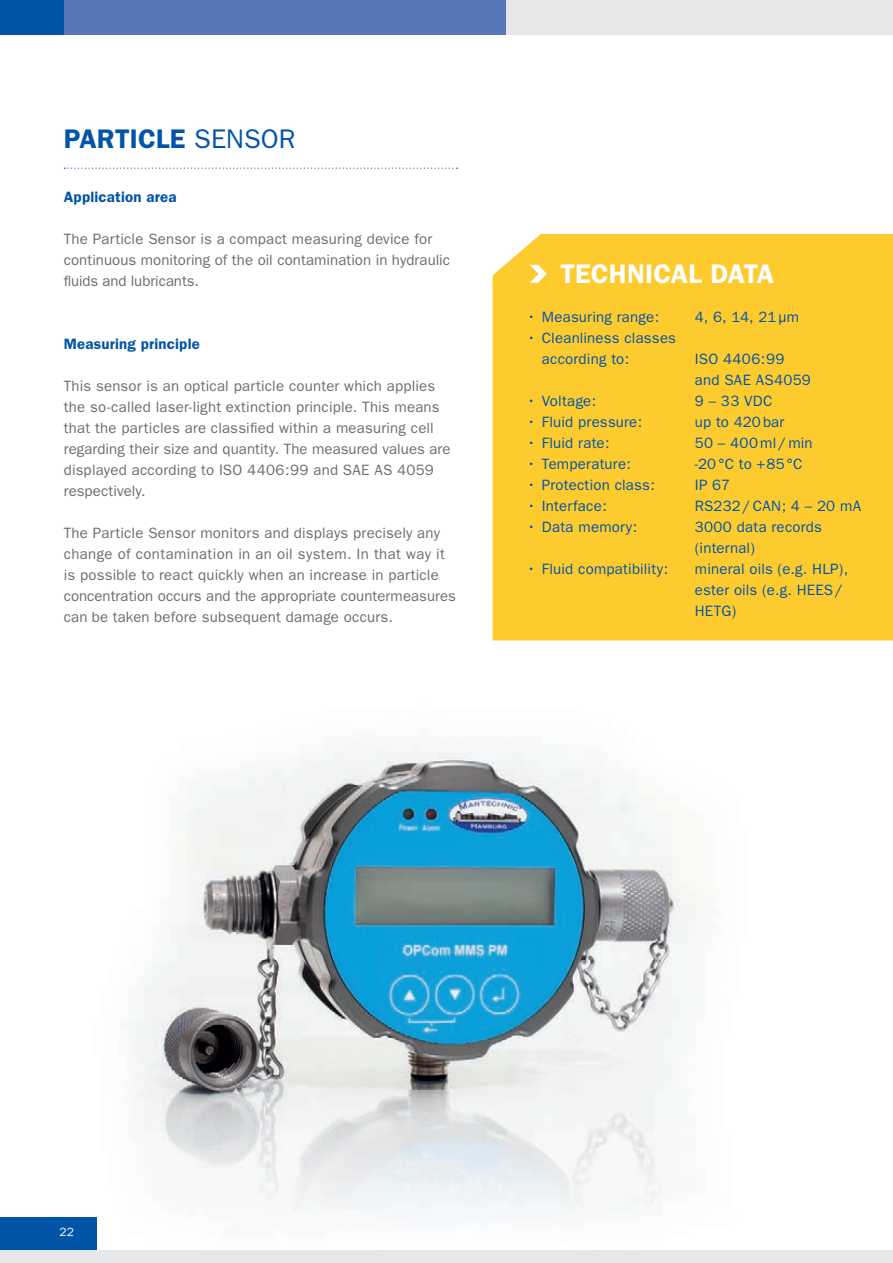
<style>
.page{position:relative;width:893px;height:1263px;background:#fff}
.page>*{position:absolute;margin:0;border:0;box-sizing:border-box;transform-origin:0 0}
.t1{font:600 27px "Franklin Gothic";letter-spacing:.005em;color:#0154a6}
.t2{font:600 27px "Franklin Gothic";letter-spacing:.005em;color:#fff}
.t3{font:15px/21px "Franklin Gothic";letter-spacing:.01em;color:#6c6d70}
.t4{font:15px/21px "Franklin Gothic";letter-spacing:.015em;color:#0154a6}
.t5{font:600 15px "Franklin Gothic";letter-spacing:.015em;color:#0154a6}
.t6{font:12px "Franklin Gothic";color:#fff}
.s1{font-weight:400}
</style>
<div class="page">
<img style="left:96px;top:742px;width:602px;height:508px">
<div style="left:0;top:1217px;width:96px;height:46px;background:#0154a6"></div>
<div style="left:0;top:1250px;width:893px;height:13px;background:#e6e7e9"></div>
<div style="left:367px;top:0;width:526px;height:34px;background:#e6e7e9"></div>
<div style="left:53px;top:0;width:453px;height:34px;background:#5876ba"></div>
<div style="left:0;top:0;width:64px;height:34px;background:#0154a6"></div>
<div style="left:492px;top:234px;width:401px;height:406px;background:#fecb2f"></div>
<svg style="left:530px;top:265px;width:17px;height:18px"></svg>
<svg style="left:64px;top:168px;width:394px;height:1px"></svg>
<h1 class="t1" style="left:64px;top:123px;width:233px">PARTICLE <span class="s1">SENSOR</span></h1>
<p class="t5" style="left:64px;top:188px;width:114px">Application area</p>
<p class="t3" style="left:64px;top:228px;width:388px">The Particle Sensor is a compact measuring device for continuous monitoring of the oil contamination in hydraulic fluids and lubricants.</p>
<p class="t5" style="left:64px;top:335px;width:138px">Measuring principle</p>
<p class="t3" style="left:64px;top:375px;width:388px">This sensor is an optical particle counter which applies the so-called laser-light extinction principle. This means that the particles are classified within a measuring cell regarding their size and quantity. The measured values are displayed according to ISO 4406:99 and SAE AS 4059 respectively.</p>
<p class="t3" style="left:64px;top:522px;width:394px">The Particle Sensor monitors and displays precisely any change of contamination in an oil system. In that way it is possible to react quickly when an increase in particle concentration occurs and the appropriate countermeasures can be taken before subsequent damage occurs.</p>
<h1 class="t2" style="left:560px;top:258px;width:215px">TECHNICAL DATA</h1>
<p class="t4" style="left:527px;top:306px;width:134px">• Measuring range:</p>
<p class="t4" style="left:695px;top:306px;width:106px">4, 6, 14, 21µm</p>
<p class="t4" style="left:542px;top:327px;width:136px;text-indent:-15px">• Cleanliness classes according to:</p>
<p class="t4" style="left:695px;top:348px;width:117px">ISO 4406:99 and SAE AS4059</p>
<p class="t4" style="left:527px;top:390px;width:71px">• Voltage:</p>
<p class="t4" style="left:695px;top:390px;width:79px">9 – 33 VDC</p>
<p class="t4" style="left:527px;top:411px;width:117px">• Fluid pressure:</p>
<p class="t4" style="left:695px;top:411px;width:91px">up to 420bar</p>
<p class="t4" style="left:527px;top:432px;width:84px">• Fluid rate:</p>
<p class="t4" style="left:695px;top:432px;width:119px">50 – 400 ml / min</p>
<p class="t4" style="left:527px;top:453px;width:106px">• Temperature:</p>
<p class="t4" style="left:695px;top:453px;width:109px">-20°C to +85°C</p>
<p class="t4" style="left:527px;top:474px;width:130px">• Protection class:</p>
<p class="t4" style="left:695px;top:474px;width:37px">IP 67</p>
<p class="t4" style="left:527px;top:495px;width:82px">• Interface:</p>
<p class="t4" style="left:695px;top:495px;width:168px">RS232/CAN; 4 – 20 mA</p>
<p class="t4" style="left:527px;top:516px;width:112px">• Data memory:</p>
<p class="t4" style="left:695px;top:516px;width:129px">3000 data records (internal)</p>
<p class="t4" style="left:527px;top:558px;width:143px">• Fluid compatibility:</p>
<p class="t4" style="left:695px;top:558px;width:155px">mineral oils (e.g. HLP), ester oils (e.g. HEES/<br>HETG)</p>
<p class="t6" style="left:60px;top:1225px;width:16px">22</p>
</div>
